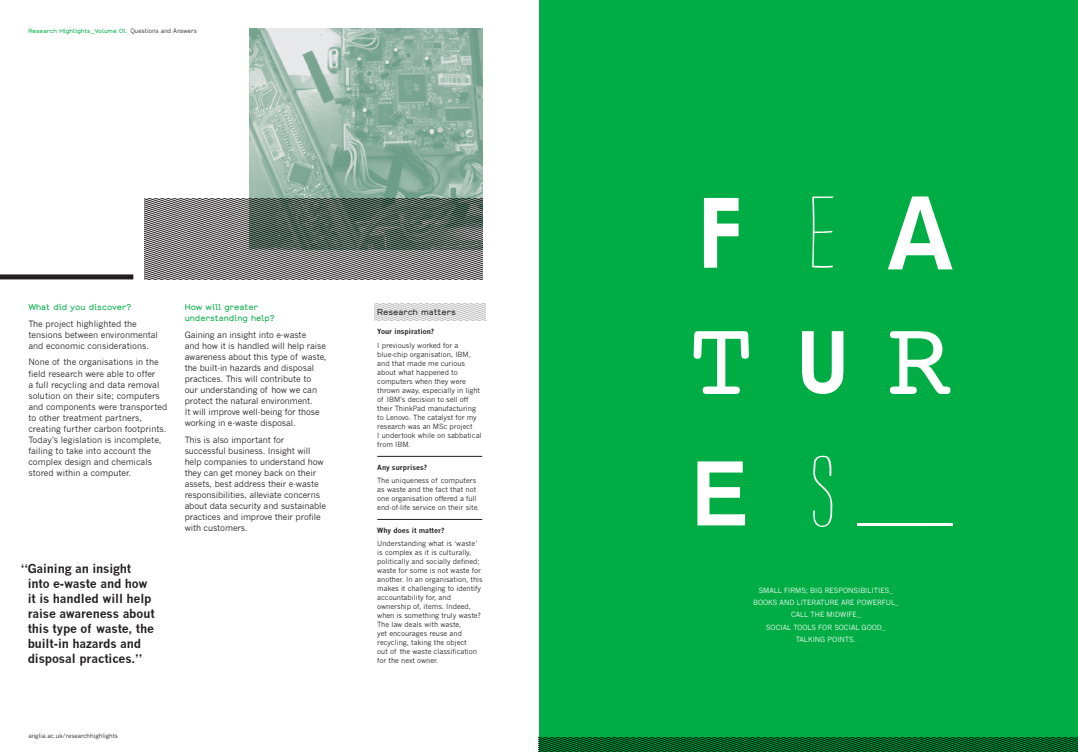
<style>
.page{position:relative;width:1078px;height:752px;background:#fff}
.page>*{position:absolute;margin:0;border:0;box-sizing:border-box;transform-origin:0 0}
.t1{font:700 12px/15px "News Gothic";letter-spacing:-.01em;color:#231f20}
.t2{font:8.5px/11px "News Gothic";letter-spacing:-.01em;color:#231f20}
.t3{font:8.5px/11px "Chapeau";color:#00ad44}
.t4{font:8.5px "Chapeau";color:#231f20}
.t5{font:7px/9px "News Gothic";color:#231f20}
.t6{font:7px/12px "News Gothic";color:#fff;text-align:center}
.t7{font:700 7px "News Gothic";color:#231f20}
.t8{font:6px "Chapeau";color:#00ad44}
.t9{font:6px "News Gothic";color:#231f20}
.s1{font-family:"News Gothic";color:#231f20}
</style>
<div class="page">
<div style="left:539px;top:0;width:538px;height:751px;background:#00ad44"></div>
<svg style="left:539px;top:737px;width:538px;height:14px;background:#005b23"></svg>
<img style="left:249px;top:28px;width:233px;height:170px">
<div style="left:0;top:274px;width:133px;height:5px;background:#231f20"></div>
<svg style="left:145px;top:198px;width:337px;height:81px;background:#707673"></svg>
<hr style="left:377px;top:456px;width:105px;height:1px;background:#231f20">
<hr style="left:377px;top:519px;width:105px;height:1px;background:#231f20">
<svg style="left:374px;top:303px;width:111px;height:17px"></svg>
<svg style="left:703px;top:198px;width:35px;height:69px"></svg>
<svg style="left:812px;top:196px;width:21px;height:71px"></svg>
<svg style="left:888px;top:196px;width:64px;height:73px"></svg>
<svg style="left:693px;top:331px;width:55px;height:63px"></svg>
<svg style="left:802px;top:331px;width:41px;height:63px"></svg>
<svg style="left:890px;top:331px;width:60px;height:63px"></svg>
<svg style="left:813px;top:455px;width:19px;height:71px"></svg>
<svg style="left:697px;top:461px;width:47px;height:64px"></svg>
<hr style="left:857px;top:523px;width:95px;height:3px;background:#fff">
<p class="t8" style="left:28px;top:27px;width:170px">Research Highlights_Volume 01. <span class="s1">Questions and Answers</span></p>
<p class="t3" style="left:28px;top:301px;width:104px">What did you discover?</p>
<p class="t2" style="left:28px;top:318px;width:131px">The project highlighted the tensions between environmental and economic considerations.</p>
<p class="t2" style="left:28px;top:357px;width:140px">None of the organisations in the field research were able to offer<br>a full recycling and data removal solution on their site; computers and components were transported to other treatment partners, creating further carbon footprints.<br>Today’s legislation is incomplete, failing to take into account the complex design and chemicals stored within a computer.</p>
<h1 class="t1" style="left:28px;top:561px;width:128px;text-indent:-7px">“Gaining an insight into e-waste and how it is handled will help raise awareness about this type of waste, the built-in hazards and disposal practices.”</h1>
<p class="t3" style="left:185px;top:301px;width:92px">How will greater understanding help?</p>
<p class="t2" style="left:185px;top:329px;width:143px">Gaining an insight into e-waste<br>and how it is handled will help raise awareness about this type of waste, the built-in hazards and disposal practices. This will contribute to<br>our understanding of how we can protect the natural environment.<br>It will improve well-being for those working in e-waste disposal.</p>
<p class="t2" style="left:185px;top:434px;width:143px">This is also important for successful business. Insight will help companies to understand how they can get money back on their assets, best address their e-waste responsibilities, alleviate concerns about data security and sustainable practices and improve their profile with customers.</p>
<p class="t9" style="left:28px;top:732px;width:91px">anglia.ac.uk/researchhighlights</p>
<p class="t4" style="left:377px;top:307px;width:80px">Research matters</p>
<p class="t7" style="left:377px;top:327px;width:58px">Your inspiration?</p>
<p class="t5" style="left:377px;top:341px;width:106px">I previously worked for a blue-chip organisation, IBM, and that made me curious about what happened to computers when they were thrown away, especially in light of IBM’s decision to sell off their ThinkPad manufacturing to Lenovo. The catalyst for my research was an MSc project<br>I undertook while on sabbatical from IBM.</p>
<p class="t7" style="left:377px;top:462px;width:51px">Any surprises?</p>
<p class="t5" style="left:377px;top:476px;width:104px">The uniqueness of computers as waste and the fact that not one organisation offered a full end-of-life service on their site.</p>
<p class="t7" style="left:377px;top:525px;width:69px">Why does it matter?</p>
<p class="t5" style="left:377px;top:539px;width:107px">Understanding what is ‘waste’ is complex as it is culturally, politically and socially defined; waste for some is not waste for another. In an organisation, this makes it challenging to identify accountability for, and ownership of, items. Indeed, when is something truly waste?<br>The law deals with waste,<br>yet encourages reuse and recycling, taking the object<br>out of the waste classification for the next owner.</p>
<p class="t6" style="left:752px;top:584px;width:147px">SMALL FIRMS; BIG RESPONSIBILITIES_<br>BOOKS AND LITERATURE ARE POWERFUL_<br>CALL THE MIDWIFE_<br>SOCIAL TOOLS FOR SOCIAL GOOD_<br>TALKING POINTS.</p>
</div>
